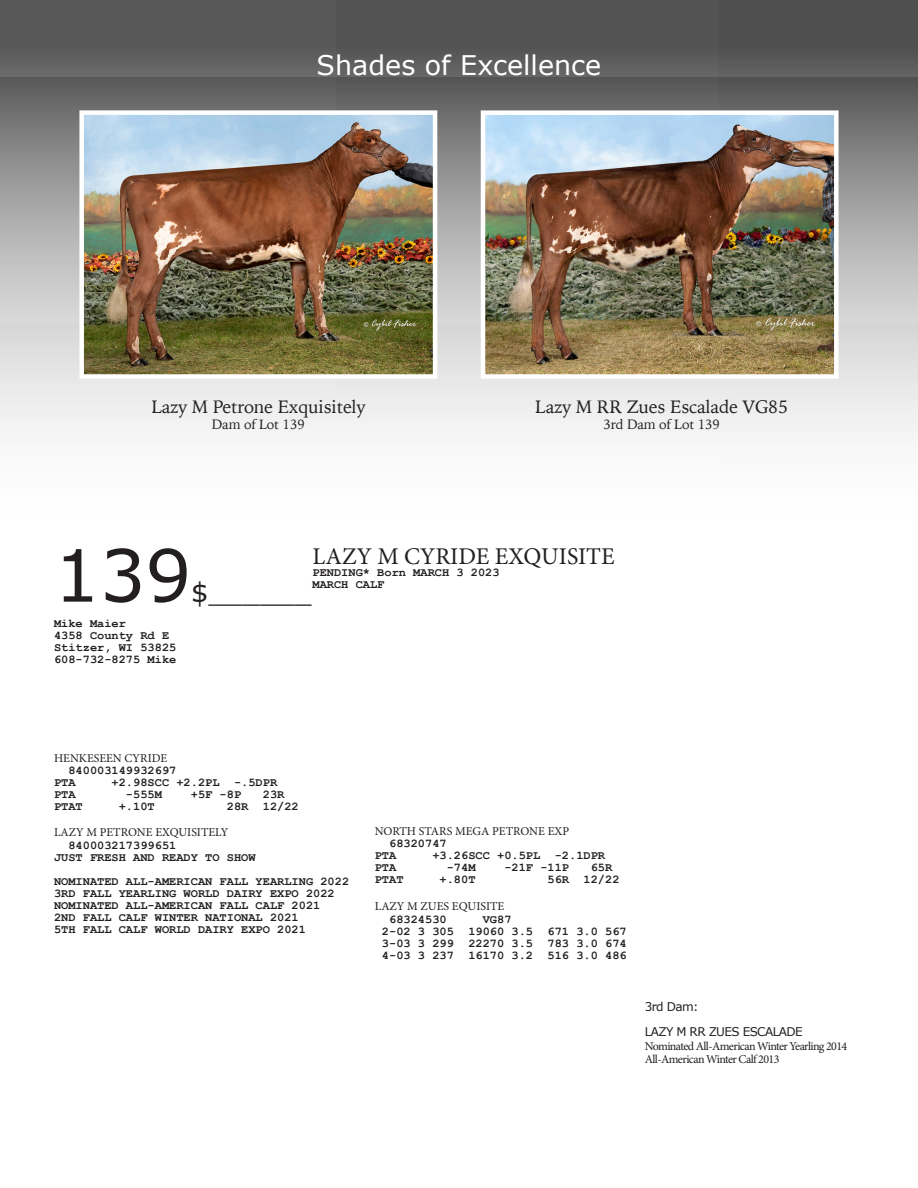
<style>
.page{position:relative;width:918px;height:1188px;background:#fff}
.page>*{position:absolute;margin:0;border:0;box-sizing:border-box;transform-origin:0 0}
.t1{font:72px "Verdana";color:#231f20}
.t2{font:27px "Verdana";color:#fff}
.t3{font:27px "Verdana";color:#231f20}
.t4{font:24px "Minion Pro";color:#231f20}
.t5{font:18px "Iowan Old Style";letter-spacing:-.01em;color:#231f20}
.t6{font:13.5px "Iowan Old Style";letter-spacing:-.01em;color:#231f20}
.t7{font:700 12px "Courier New";color:#231f20}
.t8{font:12px "Minion Pro";letter-spacing:-.01em;color:#231f20}
.t9{font:12px "Minion Pro";letter-spacing:-.05em;color:#231f20}
.t10{font:12px "Verdana";letter-spacing:-.05em;color:#231f20}
</style>
<div class="page">
<img style="left:0;top:0;width:918px;height:436px">
<img style="left:486px;top:115px;width:348px;height:259px">
<div style="left:481px;top:110px;width:358px;height:269px;border:4px solid #fff"></div>
<img style="left:84px;top:115px;width:348px;height:259px">
<div style="left:79px;top:110px;width:358px;height:269px;border:4px solid #fff"></div>
<p class="t2" style="left:317px;top:48px;width:286px">Shades of Excellence</p>
<p class="t5" style="left:151px;top:390px;width:216px">Lazy M Petrone Exquisitely</p>
<p class="t6" style="left:212px;top:412px;width:94px">Dam of Lot 139</p>
<p class="t5" style="left:535px;top:390px;width:254px">Lazy M RR Zues Escalade VG85</p>
<p class="t6" style="left:603px;top:412px;width:118px">3rd Dam of Lot 139</p>
<p class="t4" style="left:313px;top:540px;width:304px">LAZY M CYRIDE EXQUISITE</p>
<p class="t7" style="left:313px;top:565px;width:189px">PENDING* Born MARCH 3 2023</p>
<p class="t7" style="left:313px;top:577px;width:73px">MARCH CALF</p>
<p class="t1" style="left:54px;top:530px;width:139px">139</p>
<p class="t3" style="left:191px;top:575px;width:122px">$______</p>
<p class="t7" style="left:54px;top:616px;width:73px">Mike Maier</p>
<p class="t7" style="left:54px;top:628px;width:117px">4358 County Rd E</p>
<p class="t7" style="left:54px;top:640px;width:124px">Stitzer, WI 53825</p>
<p class="t7" style="left:54px;top:652px;width:124px">608-732-8275 Mike</p>
<p class="t8" style="left:54px;top:750px;width:115px">HENKESEEN CYRIDE</p>
<p class="t7" style="left:68px;top:763px;width:110px">840003149932697</p>
<p class="t7" style="left:54px;top:775px;width:23px">PTA</p>
<p class="t7" style="left:112px;top:775px;width:167px">+2.98SCC +2.2PL -.5DPR</p>
<p class="t7" style="left:54px;top:787px;width:23px">PTA</p>
<p class="t7" style="left:126px;top:787px;width:37px">-555M</p>
<p class="t7" style="left:191px;top:787px;width:52px">+5F -8P</p>
<p class="t7" style="left:263px;top:787px;width:23px">23R</p>
<p class="t7" style="left:54px;top:799px;width:30px">PTAT</p>
<p class="t7" style="left:119px;top:799px;width:37px">+.10T</p>
<p class="t7" style="left:227px;top:799px;width:74px">28R 12/22</p>
<p class="t8" style="left:54px;top:824px;width:176px">LAZY M PETRONE EXQUISITELY</p>
<p class="t7" style="left:68px;top:838px;width:110px">840003217399651</p>
<p class="t7" style="left:54px;top:850px;width:203px">JUST FRESH AND READY TO SHOW</p>
<p class="t7" style="left:54px;top:874px;width:297px">NOMINATED ALL-AMERICAN FALL YEARLING 2022</p>
<p class="t7" style="left:54px;top:886px;width:282px">3RD FALL YEARLING WORLD DAIRY EXPO 2022</p>
<p class="t7" style="left:54px;top:898px;width:268px">NOMINATED ALL-AMERICAN FALL CALF 2021</p>
<p class="t7" style="left:54px;top:910px;width:246px">2ND FALL CALF WINTER NATIONAL 2021</p>
<p class="t7" style="left:54px;top:922px;width:254px">5TH FALL CALF WORLD DAIRY EXPO 2021</p>
<p class="t8" style="left:375px;top:823px;width:196px">NORTH STARS MEGA PETRONE EXP</p>
<p class="t7" style="left:389px;top:835px;width:59px">68320747</p>
<p class="t7" style="left:375px;top:847px;width:23px">PTA</p>
<p class="t7" style="left:432px;top:847px;width:174px">+3.26SCC +0.5PL -2.1DPR</p>
<p class="t7" style="left:375px;top:859px;width:23px">PTA</p>
<p class="t7" style="left:447px;top:859px;width:30px">-74M</p>
<p class="t7" style="left:504px;top:859px;width:66px">-21F -11P</p>
<p class="t7" style="left:591px;top:859px;width:23px">65R</p>
<p class="t7" style="left:375px;top:871px;width:30px">PTAT</p>
<p class="t7" style="left:440px;top:871px;width:37px">+.80T</p>
<p class="t7" style="left:548px;top:871px;width:74px">56R 12/22</p>
<p class="t8" style="left:375px;top:898px;width:131px">LAZY M ZUES EQUISITE</p>
<p class="t7" style="left:389px;top:912px;width:59px">68324530</p>
<p class="t7" style="left:483px;top:912px;width:30px">VG87</p>
<p class="t7" style="left:382px;top:924px;width:246px">2-02 3 305 19060 3.5 671 3.0 567</p>
<p class="t7" style="left:382px;top:936px;width:246px">3-03 3 299 22270 3.5 783 3.0 674</p>
<p class="t7" style="left:382px;top:948px;width:246px">4-03 3 237 16170 3.2 516 3.0 486</p>
<p class="t10" style="left:645px;top:999px;width:55px">3rd Dam:</p>
<p class="t10" style="left:645px;top:1024px;width:159px">LAZY M RR ZUES ESCALADE</p>
<p class="t9" style="left:645px;top:1038px;width:204px">Nominated All-American Winter Yearling 2014</p>
<p class="t9" style="left:645px;top:1052px;width:136px">All-American Winter Calf 2013</p>
</div>
